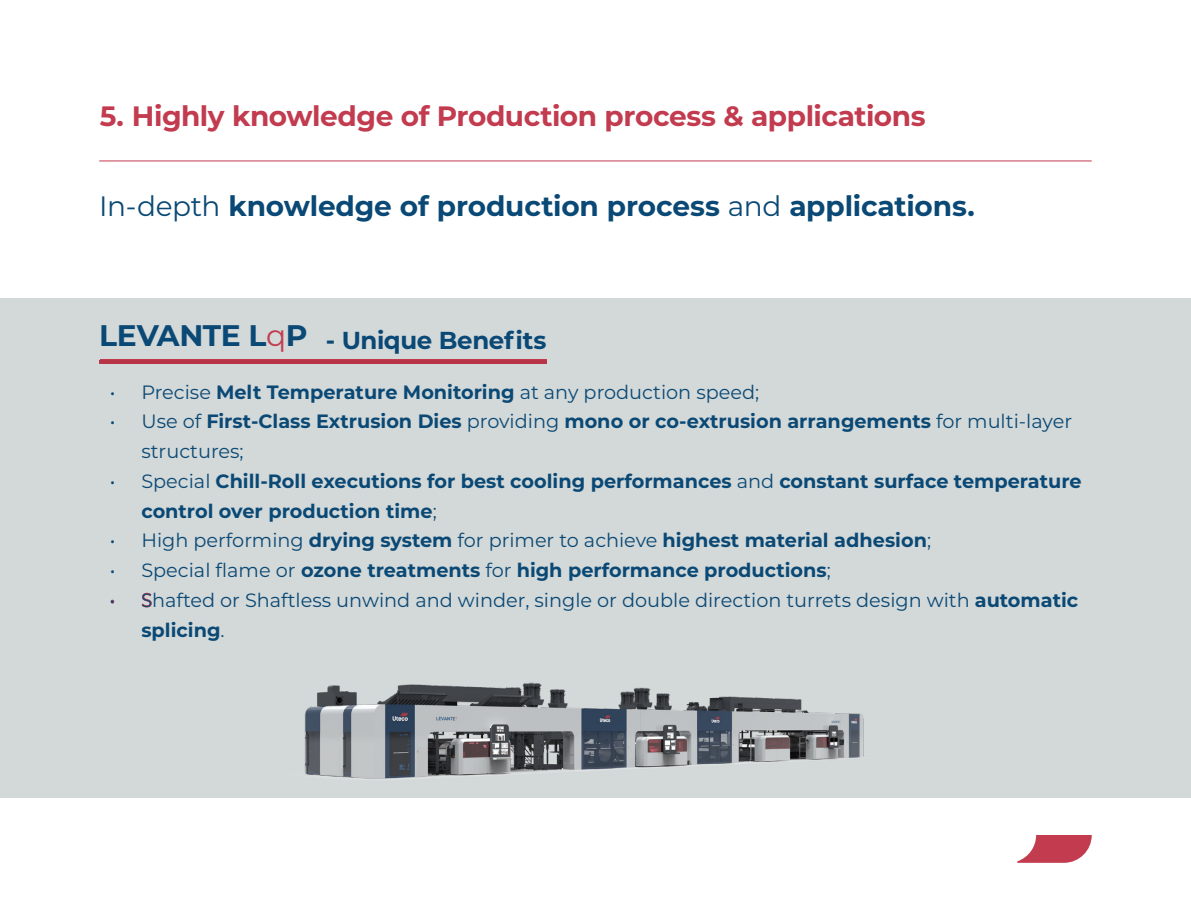
<style>
.page{position:relative;width:1191px;height:918px;background:#fff}
.page>*{position:absolute;margin:0;border:0;box-sizing:border-box;transform-origin:0 0}
.t1{font:700 29.75px "Montserrat";letter-spacing:-.015em;color:#0a4975}
.t2{font:700 28px "Montserrat";letter-spacing:-.005em;color:#0a4975}
.t3{font:700 28px "Montserrat";letter-spacing:-.015em;color:#c23b4f}
.t4{font:700 24.5px "Montserrat";letter-spacing:-.015em;color:#0a4975}
.t5{font:700 19.25px/29.8px "Montserrat";color:#0a4975}
.t6{font:19.25px/29.8px "Montserrat";color:#0a4975}
.s1{font-weight:400}
.s2{font-weight:400;color:#c23b4f}
.s3{font-weight:700}
.s4{color:#c23b4f}
</style>
<div class="page">
<div style="left:0;top:298px;width:1191px;height:499px;background:#d3d8d8"></div>
<hr style="left:99px;top:160px;width:992px;height:1px;background:#c23b4f">
<img style="left:304px;top:682px;width:560px;height:97px">
<hr style="left:100px;top:360px;width:446px;height:4px;background:#b73547">
<svg style="left:1017px;top:835px;width:74px;height:28px"></svg>
<p class="t3" style="left:100px;top:96px;width:827px">5. Highly knowledge of Production process &amp; applications</p>
<p class="t2" style="left:99px;top:186px;width:877px"><span class="s1">In-depth</span> knowledge of production process <span class="s1">and</span> applications.</p>
<p class="t1" style="left:99px;top:314px;width:210px">LEVANTE L<span class="s2">q</span>P</p>
<p class="t4" style="left:326px;top:323px;width:222px">- Unique Benefits</p>
<p class="t6" style="left:110px;top:376px;width:651px">• Precise <span class="s3">Melt Temperature Monitoring</span> at any production speed;</p>
<p class="t5" style="left:141px;top:406px;width:932px;text-indent:-32px"><span class="s1">• Use of</span> First-Class Extrusion Dies <span class="s1">providing</span> mono or co-extrusion arrangements <span class="s1">for multi-layer structures;</span></p>
<p class="t5" style="left:141px;top:465px;width:941px;text-indent:-32px"><span class="s1">• Special</span> Chill-Roll executions for best cooling performances <span class="s1">and</span> constant surface temperature control over production time<span class="s1">;</span></p>
<p class="t5" style="left:110px;top:525px;width:822px"><span class="s1">• High performing</span> drying system <span class="s1">for primer to achieve</span> highest material adhesion<span class="s1">;</span></p>
<p class="t5" style="left:110px;top:554px;width:722px"><span class="s1">• Special flame or</span> ozone treatments <span class="s1">for</span> high performance productions<span class="s1">;</span></p>
<p class="t6" style="left:141px;top:584px;width:938px;text-indent:-32px"><span class="s4">• S</span>hafted or Shaftless unwind and winder, single or double direction turrets design with <span class="s3">automatic splicing</span>.</p>
</div>
